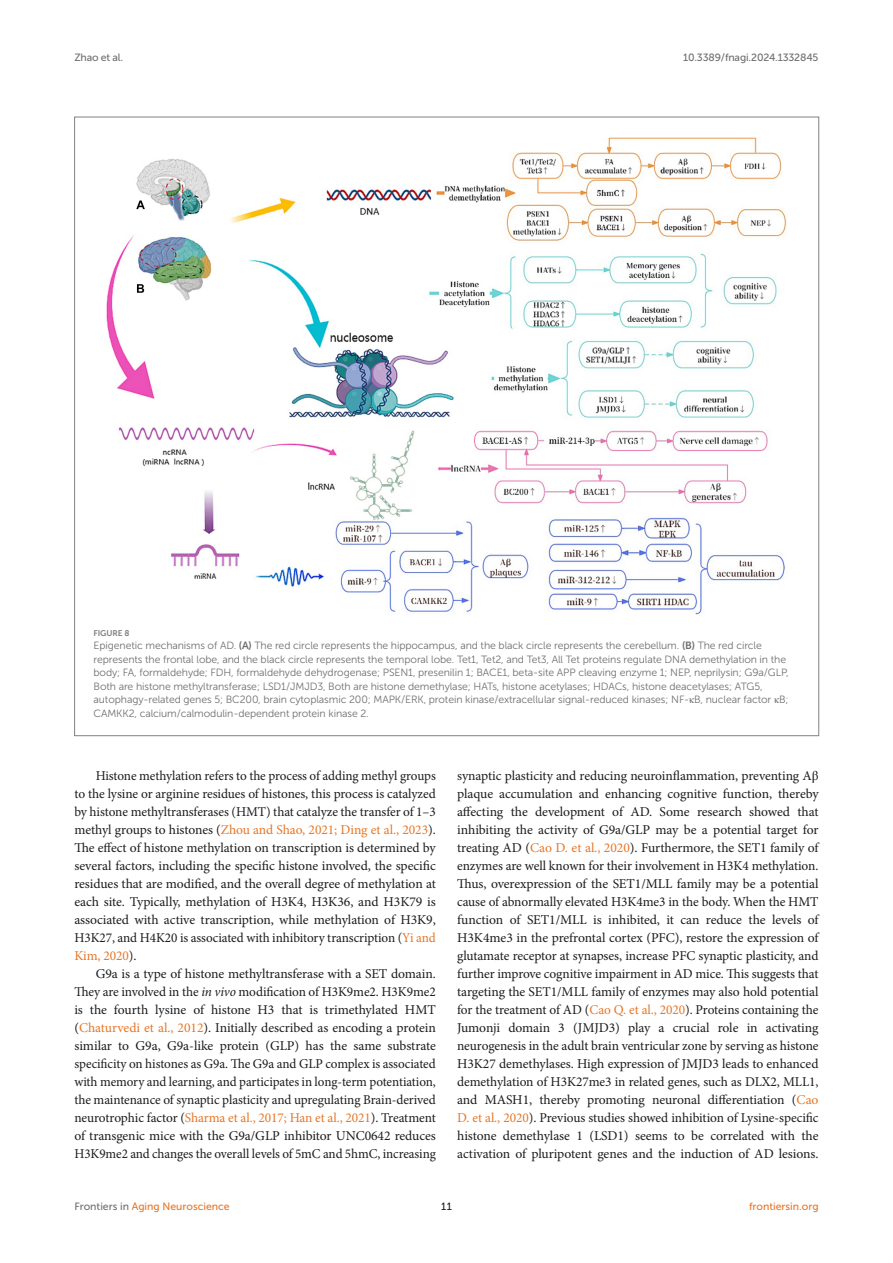
<style>
.page{position:relative;width:893px;height:1263px;background:#fff}
.page>*{position:absolute;margin:0;border:0;box-sizing:border-box;transform-origin:0 0}
.TEXT{font:13.5px/18px "Minion Pro";letter-spacing:-.005em;color:#1b1c1b;text-align:justify}
.FIG_LEG{font:10.5px/13.5px "Museo Sans 300";letter-spacing:-.01em;color:#706f70}
.t1{font:10.5px "Museo Sans 500";color:#e87626}
.t2{font:10.5px "Museo Sans 500";letter-spacing:-.015em;color:#706f70}
.t3{font:10.5px "Museo Sans 500";color:#1b1c1b}
.FIG_HD{font:8.25px "Museo Sans 700";letter-spacing:-.01em;color:#7e7f7f}
.s1{font-family:"Museo Sans 700"}
.s2{font-family:"STIX General"}
.s3{color:#e87626}
.s4{font-style:italic}
.s5{color:#706f70}
</style>
<div class="page">
<img style="left:106px;top:137px;width:681px;height:478px">
<p class="t2" style="left:74px;top:51px;width:50px">Zhao et al.</p>
<p class="t2" style="left:683px;top:51px;width:137px">10.3389/fnagi.2024.1332845</p>
<p class="FIG_HD" style="left:94px;top:628px;width:37px">FIGURE 8</p>
<p class="FIG_LEG" style="left:94px;top:639px;width:697px">Epigenetic mechanisms of AD. <span class="s1">(A)</span> The red circle represents the hippocampus, and the black circle represents the cerebellum. <span class="s1">(B)</span> The red circle represents the frontal lobe, and the black circle represents the temporal lobe. Tet1, Tet2, and Tet3, All Tet proteins regulate DNA demethylation in the body; FA, formaldehyde; FDH, formaldehyde dehydrogenase; PSEN1, presenilin 1; BACE1, beta-site APP cleaving enzyme 1; NEP, neprilysin; G9a/GLP, Both are histone methyltransferase; LSD1/JMJD3, Both are histone demethylase; HATs, histone acetylases; HDACs, histone deacetylases; ATG5, autophagy-related genes 5; BC200, brain cytoplasmic 200; MAPK/ERK, protein kinase/extracellular signal-reduced kinases; NF-<span class="s2">κ</span>B, nuclear factor <span class="s2">κ</span>B; CAMKK2, calcium/calmodulin-dependent protein kinase 2.</p>
<p class="TEXT" style="left:74px;top:767px;width:363px;text-indent:21px">Histone methylation refers to the process of adding methyl groups to the lysine or arginine residues of histones, this process is catalyzed by histone methyltransferases (HMT) that catalyze the transfer of 1–3 methyl groups to histones (<span class="s3">Zhou and Shao, 2021; Ding et al., 2023</span>).<br>The effect of histone methylation on transcription is determined by several factors, including the specific histone involved, the specific residues that are modified, and the overall degree of methylation at each site. Typically, methylation of H3K4, H3K36, and H3K79 is associated with active transcription, while methylation of H3K9, H3K27, and H4K20 is associated with inhibitory transcription (<span class="s3">Yi and Kim, 2020</span>).</p>
<p class="TEXT" style="left:74px;top:965px;width:363px;text-indent:21px">G9a is a type of histone methyltransferase with a SET domain.<br>They are involved in the <span class="s4">in vivo</span> modification of H3K9me2. H3K9me2 is the fourth lysine of histone H3 that is trimethylated HMT (<span class="s3">Chaturvedi et al., 2012</span>). Initially described as encoding a protein similar to G9a, G9a-like protein (GLP) has the same substrate specificity on histones as G9a. The G9a and GLP complex is associated with memory and learning, and participates in long-term potentiation, the maintenance of synaptic plasticity and upregulating Brain-derived neurotrophic factor (<span class="s3">Sharma et al., 2017; Han et al., 2021</span>). Treatment of transgenic mice with the G9a/GLP inhibitor UNC0642 reduces H3K9me2 and changes the overall levels of 5mC and 5hmC, increasing</p>
<p class="TEXT" style="left:457px;top:767px;width:363px">synaptic plasticity and reducing neuroinflammation, preventing A<span class="s2">β </span>plaque accumulation and enhancing cognitive function, thereby affecting the development of AD. Some research showed that inhibiting the activity of G9a/GLP may be a potential target for treating AD (<span class="s3">Cao D. et al., 2020</span>). Furthermore, the SET1 family of enzymes are well known for their involvement in H3K4 methylation.<br>Thus, overexpression of the SET1/MLL family may be a potential cause of abnormally elevated H3K4me3 in the body. When the HMT function of SET1/MLL is inhibited, it can reduce the levels of H3K4me3 in the prefrontal cortex (PFC), restore the expression of glutamate receptor at synapses, increase PFC synaptic plasticity, and further improve cognitive impairment in AD mice. This suggests that targeting the SET1/MLL family of enzymes may also hold potential for the treatment of AD (<span class="s3">Cao Q. et al., 2020</span>). Proteins containing the Jumonji domain 3 (JMJD3) play a crucial role in activating neurogenesis in the adult brain ventricular zone by serving as histone H3K27 demethylases. High expression of JMJD3 leads to enhanced demethylation of H3K27me3 in related genes, such as DLX2, MLL1, and MASH1, thereby promoting neuronal differentiation (<span class="s3">Cao D. et al., 2020</span>). Previous studies showed inhibition of Lysine-specific histone demethylase 1 (LSD1) seems to be correlated with the activation of pluripotent genes and the induction of AD lesions.</p>
<p class="t1" style="left:74px;top:1200px;width:157px"><span class="s5">Frontiers in</span> Aging Neuroscience</p>
<p class="t3" style="left:441px;top:1200px;width:12px">11</p>
<p class="t1" style="left:749px;top:1200px;width:71px">frontiersin.org</p>
</div>
